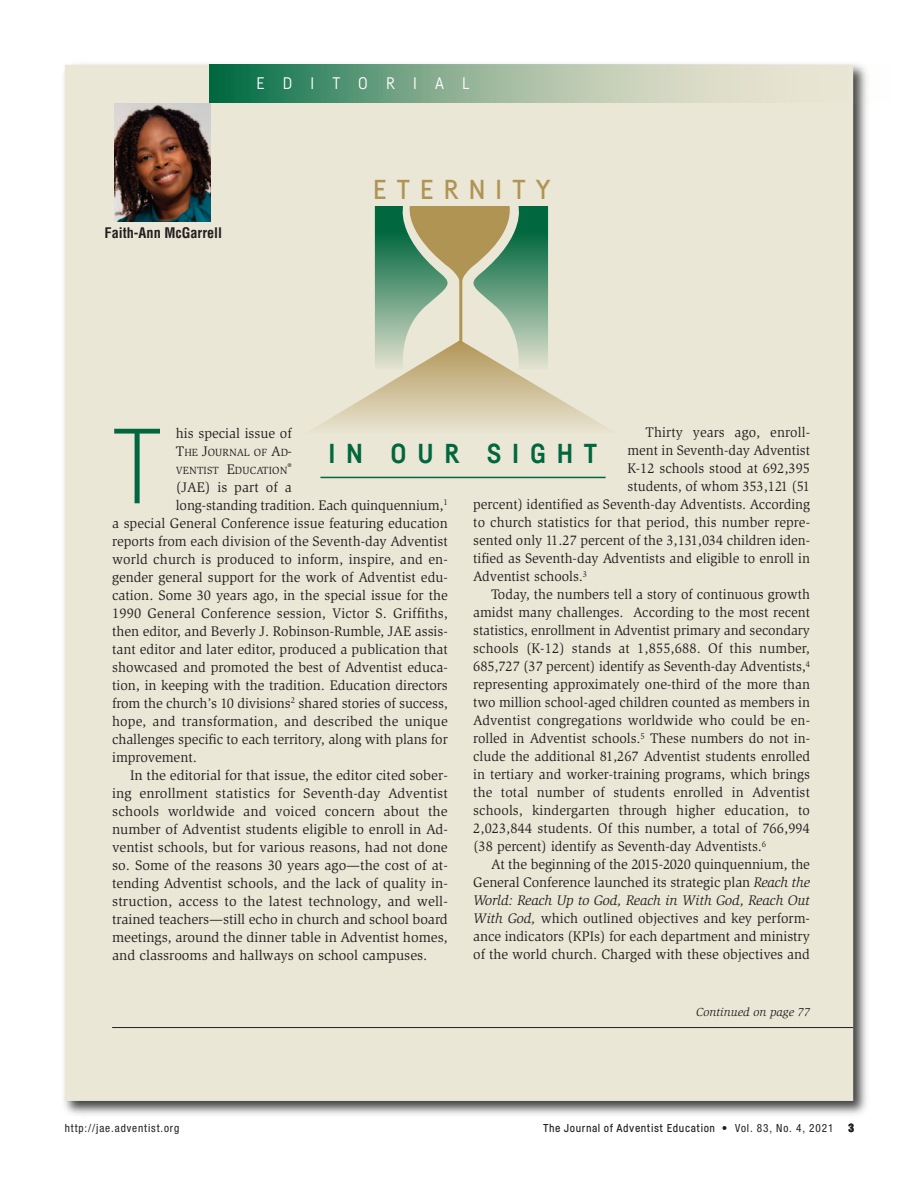
<style>
.page{position:relative;width:918px;height:1188px;background:#fff}
.page>*{position:absolute;margin:0;border:0;box-sizing:border-box;transform-origin:0 0}
.t1{font:300 105px "Fabrikat";color:#00673e}
.t2{font:700 27px "Fabrikat";letter-spacing:.4em;color:#00673e}
.t3{font:500 27px "Fabrikat";letter-spacing:.375em;color:#b09454}
.t4{font:16.5px "Fabrikat";letter-spacing:1.1em;color:#fff}
.t5{font:14.25px/18px "Slimbach Std";color:#231f20;text-align:justify}
.t6{font:700 condensed 14.25px "Helvetica";color:#231f20}
.t7{font:italic 12px "Slimbach Std";color:#231f20}
.t8{font:500 11.25px "Fabrikat";letter-spacing:.05em;color:#231f20}
.t9{font:condensed 11.25px "Helvetica Neue";letter-spacing:.08em;color:#231f20}
.t10{font:900 condensed 11.25px "Helvetica";color:#231f20}
.t11{font:10.65px/18px "Slimbach Std";letter-spacing:.015em;color:#231f20}
.s1{font-style:italic}
.s2{font-size:14.25px}
.s3{font-family:"Helvetica Neue";font-weight:400;font-stretch:condensed}
</style>
<div class="page">
<img style="left:64px;top:64px;width:803px;height:1051px">
<div style="left:65px;top:65px;width:788px;height:1036px;background:#ebe7d6"></div>
<svg style="left:209px;top:64px;width:658px;height:39px;background:#98b79e"></svg>
<img style="left:115px;top:103px;width:95px;height:118px">
<hr style="left:112px;top:1027px;width:741px;height:1px;background:#231f20">
<svg style="left:375px;top:206px;width:74px;height:134px;background:#77a78a"></svg>
<svg style="left:472px;top:206px;width:76px;height:134px;background:#73a688"></svg>
<svg style="left:402px;top:206px;width:115px;height:78px;background:#9aa072"></svg>
<svg style="left:305px;top:340px;width:312px;height:93px;background:#ded7bd"></svg>
<hr style="left:459px;top:209px;width:3px;height:135px;background:#b09454">
<div style="left:375px;top:181px;width:173px;height:25px;background:#ebe7d6"></div>
<hr style="left:320px;top:477px;width:286px;height:1px;background:#00673e">
<p class="t4" style="left:256px;top:74px;width:214px">EDITORIAL</p>
<p class="t6" style="left:105px;top:228px;width:119px">Faith-Ann McGarrell</p>
<p class="t3" style="left:373px;top:174px;width:179px">ETERNITY</p>
<p class="t5" style="left:646px;top:425px;width:166px">Thirty years ago, enroll-</p>
<p class="t5" style="left:628px;top:443px;width:184px">ment in Seventh-day Adventist</p>
<p class="t5" style="left:628px;top:461px;width:184px">K-12 schools stood at 692,395</p>
<p class="t5" style="left:628px;top:479px;width:184px">students, of whom 353,121 (51</p>
<p class="t5" style="left:473px;top:497px;width:338px">percent) identified as Seventh-day Adventists. According</p>
<p class="t5" style="left:473px;top:515px;width:338px">to church statistics for that period, this number repre-</p>
<p class="t5" style="left:473px;top:533px;width:338px">sented only 11.27 percent of the 3,131,034 children iden-</p>
<p class="t5" style="left:473px;top:551px;width:338px">tified as Seventh-day Adventists and eligible to enroll in</p>
<p class="t5" style="left:473px;top:569px;width:115px">Adventist schools.<sup>3</sup></p>
<p class="t5" style="left:473px;top:587px;width:338px;text-indent:18px">Today, the numbers tell a story of continuous growth amidst many challenges. According to the most recent statistics, enrollment in Adventist primary and secondary schools (K-12) stands at 1,855,688. Of this number, 685,727 (37 percent) identify as Seventh-day Advent ists,<sup>4 </sup>representing approximately one-third of the more than two million school-aged children counted as members in Adventist congregations worldwide who could be en&shy;rolled in Adventist schools.<sup>5</sup> These numbers do not in&shy;clude the additional 81,267 Adventist students enrolled in tertiary and worker-training programs, which brings the total number of students enrolled in Adventist schools, kindergarten through higher education, to 2,023,844 students. Of this number, a total of 766,994 (38 percent) identify as Seventh-day Adventists.<sup>6</sup></p>
<p class="t5" style="left:473px;top:857px;width:338px;text-indent:18px">At the beginning of the 2015-2020 quinquennium, the General Conference launched its strategic plan <span class="s1">Reach the World: Reach Up to God, Reach in With God, Reach Out With God,</span> which outlined objectives and key perform&shy;ance indicators (KPIs) for each department and ministry of the world church. Charged with these objectives and</p>
<p class="t5" style="left:176px;top:425px;width:117px">his special issue of</p>
<p class="t11" style="left:176px;top:444px;width:117px"><span class="s2">T</span>HE <span class="s2">J</span>OURNAL OF <span class="s2">A</span>D<span class="s2">-<br></span>VENTIST <span class="s2">E</span>DUCATION<sup>®</sup></p>
<p class="t5" style="left:176px;top:479px;width:117px">(JAE) is part of a</p>
<p class="t5" style="left:176px;top:497px;width:273px">long-standing tradition. Each quinquen nium,<sup>1</sup></p>
<p class="t5" style="left:112px;top:515px;width:337px">a special General Conference issue featuring education</p>
<p class="t5" style="left:112px;top:533px;width:337px">reports from each division of the Seventh-day Adventist</p>
<p class="t5" style="left:112px;top:551px;width:337px">world church is produced to inform, inspire, and en-</p>
<p class="t5" style="left:112px;top:569px;width:337px">gender general support for the work of Adventist edu-</p>
<p class="t5" style="left:112px;top:587px;width:337px">cation. Some 30 years ago, in the special issue for the</p>
<p class="t5" style="left:112px;top:605px;width:337px">1990 General Conference session, Victor S. Griffiths,</p>
<p class="t5" style="left:112px;top:623px;width:337px">then editor, and Beverly J. Robinson-Rumble, JAE assis-</p>
<p class="t5" style="left:112px;top:641px;width:337px">tant editor and later editor, produced a publication that</p>
<p class="t5" style="left:112px;top:659px;width:337px">showcased and promoted the best of Adventist educa-</p>
<p class="t5" style="left:112px;top:677px;width:337px">tion, in keeping with the tradition. Education directors</p>
<p class="t5" style="left:112px;top:695px;width:337px">from the church’s 10 divisions<sup>2</sup> shared stories of success,</p>
<p class="t5" style="left:112px;top:713px;width:337px">hope, and transformation, and described the unique</p>
<p class="t5" style="left:112px;top:731px;width:337px">challenges specific to each territory, along with plans for</p>
<p class="t5" style="left:112px;top:749px;width:86px">improvement.</p>
<p class="t5" style="left:112px;top:767px;width:337px;text-indent:18px">In the editorial for that issue, the editor cited sober&shy;ing enrollment statistics for Seventh-day Adventist schools worldwide and voiced concern about the number of Adventist students eligible to enroll in Ad&shy;ventist schools, but for various reasons, had not done so. Some of the reasons 30 years ago—the cost of at&shy;tending Adventist schools, and the lack of quality in&shy;struction, access to the latest technology, and well&shy;trained teachers—still echo in church and school board meetings, around the dinner table in Adventist homes, and classrooms and hallways on school campuses.</p>
<p class="t1" style="left:112px;top:427px;width:51px">T</p>
<p class="t2" style="left:328px;top:443px;width:270px">IN OUR SIGHT</p>
<p class="t7" style="left:696px;top:1007px;width:115px">Continued on page 77</p>
<p class="t9" style="left:65px;top:1124px;width:116px">http://jae.adventist.org</p>
<p class="t8" style="left:543px;top:1122px;width:292px">The Journal of Adventist Education <span class="s3">• Vol. 83, No. 4, 2021</span></p>
<p class="t10" style="left:849px;top:1123px;width:7px">3</p>
</div>
